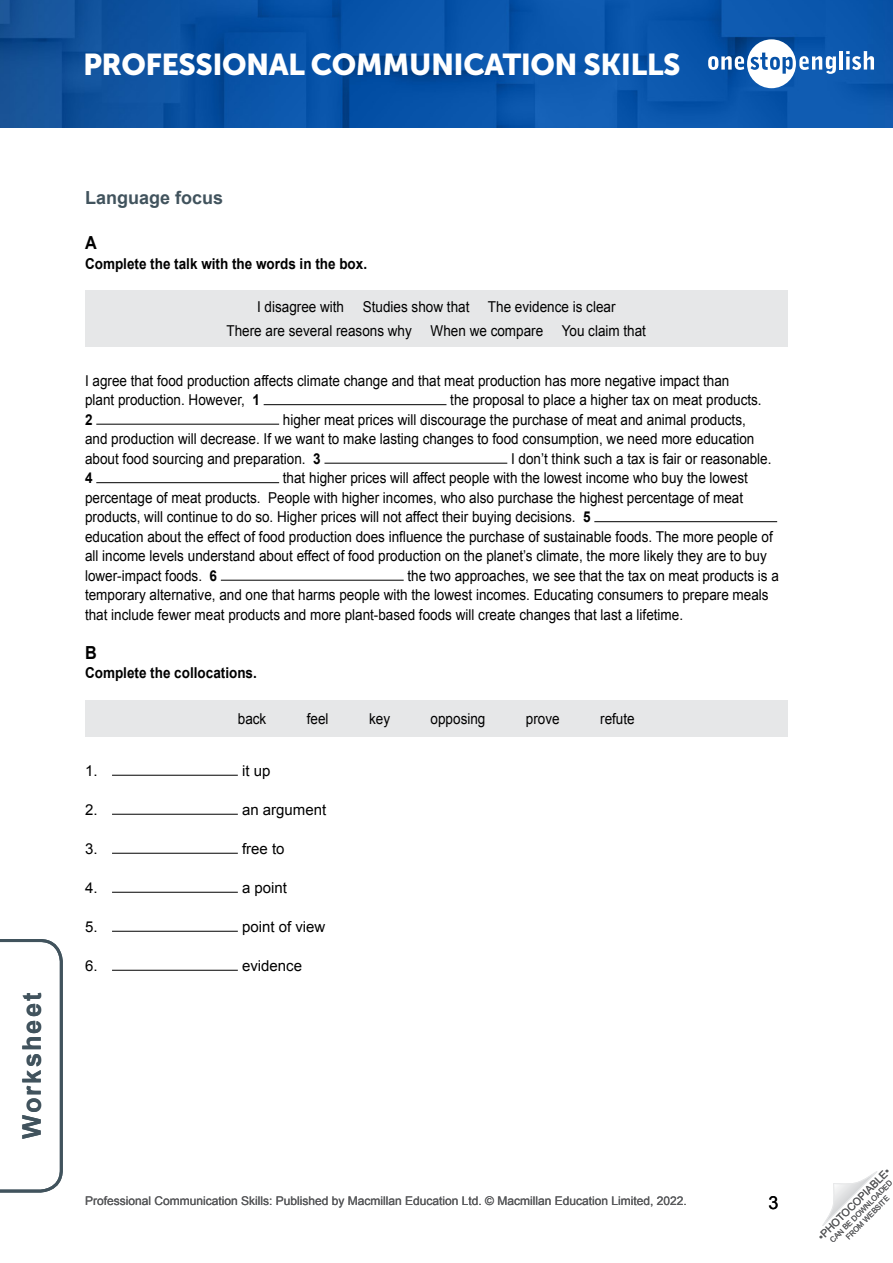
<style>
.page{position:relative;width:893px;height:1263px;background:#fff}
.page>*{position:absolute;margin:0;border:0;box-sizing:border-box;transform-origin:0 0}
.t1{font:30px "Museo Sans 900";letter-spacing:-.015em;color:#fff}
.t2{font:700 25.5px "Arial";letter-spacing:.08em;color:#41535d}
.TN__Title{font:700 18px "Arial";color:#41535d}
.TN__Body_alpha_text{font:700 18px "Arial";color:#000;scale:.9 1}
.t3{font:18px "Arial";color:#000}
.TN__Body_text{font:15px/19.5px "Arial";color:#000;scale:.9 1}
.TN__Body_text_Intro{font:700 15px "Arial";color:#000;scale:.9 1}
.TN__Body_text-2{font:15px "Arial";color:#000}
.TN__Body_text-3{font:700 15px "Arial";color:#000;scale:.9 1}
.t4{font:12px "Arial";color:#58595b}
.t5{font:10.5px "Arial";color:#58595b}
.t6{font:7.5px/9px "Arial";color:#58595b;text-align:center}
.s1{font-weight:700}
</style>
<div class="page">
<img style="left:0;top:0;width:893px;height:128px">
<div style="left:85px;top:290px;width:703px;height:56px;background:#e6e7e8"></div>
<hr style="left:264px;top:404px;width:182px;height:1px;background:#000">
<hr style="left:96px;top:424px;width:183px;height:1px;background:#000">
<hr style="left:324px;top:463px;width:183px;height:1px;background:#000">
<hr style="left:96px;top:482px;width:183px;height:1px;background:#000">
<hr style="left:594px;top:521px;width:183px;height:1px;background:#000">
<hr style="left:221px;top:580px;width:183px;height:1px;background:#000">
<div style="left:85px;top:700px;width:703px;height:36px;background:#e6e7e8"></div>
<hr style="left:112px;top:775px;width:126px;height:1px;background:#000">
<hr style="left:112px;top:814px;width:126px;height:1px;background:#000">
<hr style="left:112px;top:853px;width:126px;height:1px;background:#000">
<hr style="left:112px;top:892px;width:126px;height:1px;background:#000">
<hr style="left:112px;top:931px;width:126px;height:1px;background:#000">
<hr style="left:112px;top:970px;width:126px;height:1px;background:#000">
<svg style="left:822px;top:1171px;width:55px;height:55px"></svg>
<svg style="left:708px;top:39px;width:128px;height:49px"></svg>
<hr style="left:839px;top:51px;width:4px;height:19px;background:#fff">
<svg style="left:846px;top:51px;width:28px;height:19px"></svg>
<svg style="left:0;top:939px;width:63px;height:254px"></svg>
<h1 class="t1" style="left:83px;top:47px;width:599px">PROFESSIONAL COMMUNICATION SKILLS</h1>
<h2 class="t2" style="left:15px;top:1139px;width:148px;rotate:-90deg">Worksheet</h2>
<p class="TN__Title" style="left:85px;top:186px;width:140px">Language focus</p>
<p class="TN__Body_alpha_text" style="left:85px;top:231px;width:14px">A</p>
<p class="TN__Body_text_Intro" style="left:85px;top:253px;width:315px">Complete the talk with the words in the box.</p>
<p class="TN__Body_text" style="left:257px;top:297px;width:98px">I disagree with</p>
<p class="TN__Body_text" style="left:363px;top:297px;width:282px">Studies show that The evidence is clear</p>
<p class="TN__Body_text" style="left:227px;top:321px;width:207px">There are several reasons why</p>
<p class="TN__Body_text" style="left:431px;top:321px;width:241px">When we compare You claim that</p>
<p class="TN__Body_text" style="left:85px;top:371px;width:717px">I agree that food production affects climate change and that meat production has more negative impact than plant production. However, <span class="s1">1</span></p>
<p class="TN__Body_text" style="left:450px;top:390px;width:348px">the proposal to place a higher tax on meat products.</p>
<p class="TN__Body_text" style="left:85px;top:410px;width:745px;text-indent:198px">higher meat prices will discourage the purchase of meat and animal products, and production will decrease. If we want to make lasting changes to food consumption, we need more education about food sourcing and preparation. <span class="s1">3</span></p>
<p class="TN__Body_text-3" style="left:85px;top:409px;width:10px">2</p>
<p class="TN__Body_text" style="left:511px;top:449px;width:291px">I don’t think such a tax is fair or reasonable.</p>
<p class="TN__Body_text" style="left:85px;top:468px;width:766px;text-indent:198px">that higher prices will affect people with the lowest income who buy the lowest percentage of meat products. People with higher incomes, who also purchase the highest percentage of meat products, will continue to do so. Higher prices will not affect their buying decisions. <span class="s1">5<br></span>education about the effect of food production does influence the purchase of sustainable foods. The more people of all income levels understand about effect of food production on the planet’s climate, the more likely they are to buy lower-impact foods. <span class="s1">6</span></p>
<p class="TN__Body_text-3" style="left:85px;top:468px;width:10px">4</p>
<p class="TN__Body_text" style="left:85px;top:566px;width:772px;text-indent:322px">the two approaches, we see that the tax on meat products is a temporary alternative, and one that harms people with the lowest incomes. Educating consumers to prepare meals that include fewer meat products and more plant-based foods will create changes that last a lifetime.</p>
<p class="TN__Body_alpha_text" style="left:85px;top:640px;width:14px">B</p>
<p class="TN__Body_text_Intro" style="left:85px;top:663px;width:192px">Complete the collocations.</p>
<p class="TN__Body_text" style="left:238px;top:709px;width:33px">back</p>
<p class="TN__Body_text" style="left:307px;top:709px;width:26px">feel</p>
<p class="TN__Body_text" style="left:369px;top:709px;width:25px">key</p>
<p class="TN__Body_text" style="left:431px;top:709px;width:62px">opposing</p>
<p class="TN__Body_text" style="left:526px;top:709px;width:39px">prove</p>
<p class="TN__Body_text" style="left:600px;top:709px;width:40px">refute</p>
<p class="TN__Body_text-2" style="left:85px;top:760px;width:14px">1.</p>
<p class="TN__Body_text-2" style="left:242px;top:760px;width:30px">it up</p>
<p class="TN__Body_text-2" style="left:85px;top:799px;width:14px">2.</p>
<p class="TN__Body_text-2" style="left:242px;top:799px;width:86px">an argument</p>
<p class="TN__Body_text-2" style="left:85px;top:838px;width:14px">3.</p>
<p class="TN__Body_text-2" style="left:242px;top:838px;width:44px">free to</p>
<p class="TN__Body_text-2" style="left:85px;top:877px;width:14px">4.</p>
<p class="TN__Body_text-2" style="left:242px;top:877px;width:47px">a point</p>
<p class="TN__Body_text-2" style="left:85px;top:916px;width:14px">5.</p>
<p class="TN__Body_text-2" style="left:242px;top:916px;width:85px">point of view</p>
<p class="TN__Body_text-2" style="left:85px;top:955px;width:14px">6.</p>
<p class="TN__Body_text-2" style="left:242px;top:955px;width:62px">evidence</p>
<p class="t4" style="left:85px;top:1193px;width:603px">Professional Communication Skills: Published by Macmillan Education Ltd. © Macmillan Education Limited, 2022.</p>
<p class="t3" style="left:769px;top:1191px;width:12px">3</p>
<p class="t5" style="left:815px;top:1233px;width:99px;rotate:-45deg">•PHOTOCOPIABLE•</p>
<p class="t6" style="left:828px;top:1238px;width:86px;rotate:-45deg">CAN BE DOWNLOADED<br>FROM WEBSITE</p>
</div>
